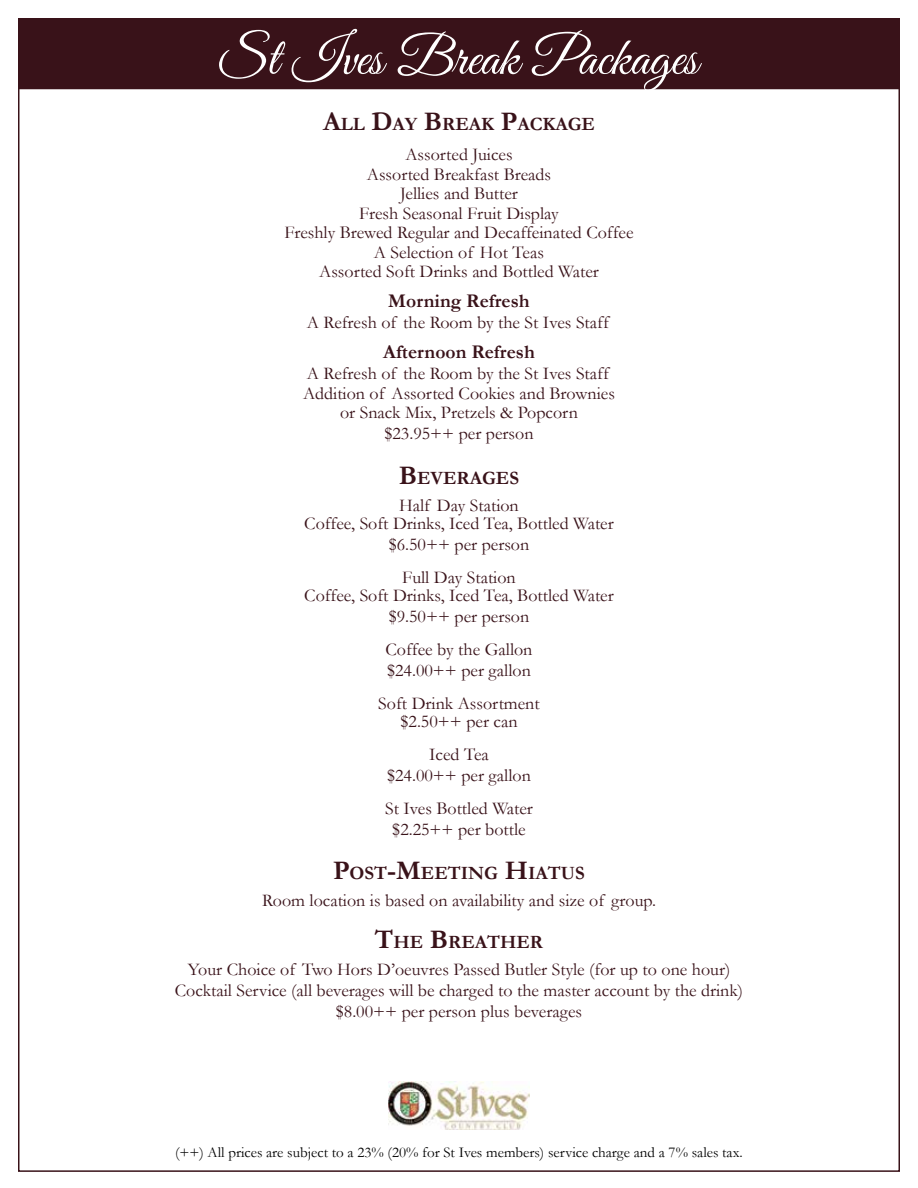
<style>
.page{position:relative;width:918px;height:1188px;background:#fff}
.page>*{position:absolute;margin:0;border:0;box-sizing:border-box;transform-origin:0 0}
.t1{font:54px "Great Vibes";color:#fff}
.t2{font:700 19.5px "Garamond";color:#391219}
.t3{font:700 18.9px "Garamond";color:#391219}
.t4{font:18px/19.5px "Garamond";color:#391219;text-align:center}
.t5{font:15px "Garamond";color:#000}
.s1{font-size:27px}
</style>
<div class="page">
<img style="left:389px;top:1082px;width:140px;height:47px">
<div style="left:18px;top:18px;width:882px;height:71px;background:#391219"></div>
<h1 class="t1" style="left:219px;top:28px;width:480px">St Ives Break Packages</h1>
<p class="t3" style="left:323px;top:111px;width:273px"><span class="s1">A</span>LL <span class="s1">D</span>AY <span class="s1">B</span>REAK <span class="s1">P</span>AC KAGE</p>
<p class="t4" style="left:284px;top:144px;width:351px">Assorted Juices<br>Assorted Breakfast Breads<br>Jellies and Butter<br>Fresh Seasonal Fruit Display<br>Freshly Brewed Regular and Decaffeinated Coffee<br>A Selection of Hot Teas<br>Assorted Soft Drinks and Bottled Water</p>
<p class="t2" style="left:388px;top:288px;width:143px">Morning Refresh</p>
<p class="t4" style="left:307px;top:312px;width:303px">A Refresh of the Room by the St Ives Staff</p>
<p class="t2" style="left:383px;top:339px;width:153px">Afternoon Refresh</p>
<p class="t4" style="left:303px;top:363px;width:313px;line-height:20px">A Refresh of the Room by the St Ives Staff Addition of Assorted Cookies and Brownies or Snack Mix, Pretzels &amp; Popcorn $23.95++ per person</p>
<p class="t3" style="left:399px;top:465px;width:122px"><span class="s1">B</span>EVERAGES</p>
<p class="t4" style="left:304px;top:495px;width:311px;line-height:18px">Half Day Station<br>Coffee, Soft Drinks, Iced Tea, Bottled Water</p>
<p class="t4" style="left:389px;top:527px;width:142px;line-height:33px">$6.50++ per person<br>Full Day Station</p>
<p class="t4" style="left:304px;top:584px;width:311px;line-height:21px">Coffee, Soft Drinks, Iced Tea, Bottled Water $9.50++ per person</p>
<p class="t4" style="left:386px;top:638px;width:148px;line-height:21px;text-align:left">Coffee by the Gallon $24.00++ per gallon</p>
<p class="t4" style="left:378px;top:693px;width:163px;line-height:18px">Soft Drink Assortment $2.50++ per can</p>
<p class="t4" style="left:387px;top:743px;width:145px;line-height:21px">Iced Tea<br>$24.00++ per gallon</p>
<p class="t4" style="left:385px;top:797px;width:149px;line-height:21px">St Ives Bottled Water $2.25++ per bottle</p>
<p class="t3" style="left:333px;top:860px;width:253px"><span class="s1">P</span>OST<span class="s1">-M</span>EETING <span class="s1">H</span>IATUS</p>
<p class="t4" style="left:262px;top:890px;width:395px">Room location is based on availability and size of group.</p>
<p class="t3" style="left:375px;top:929px;width:170px"><span class="s1">T</span>HE <span class="s1">B</span>REATHER</p>
<p class="t4" style="left:175px;top:958px;width:570px;line-height:21px">Your Choice of Two Hors D’oeuvres Passed Butler Style (for up to one hour)<br>Cocktail Service (all beverages will be charged to the master account by the drink) $8.00++ per person plus beverages</p>
<p class="t5" style="left:175px;top:1142px;width:569px">(++) All prices are subject to a 23% (20% for St Ives members) service charge and a 7% sales tax.</p>
</div>
